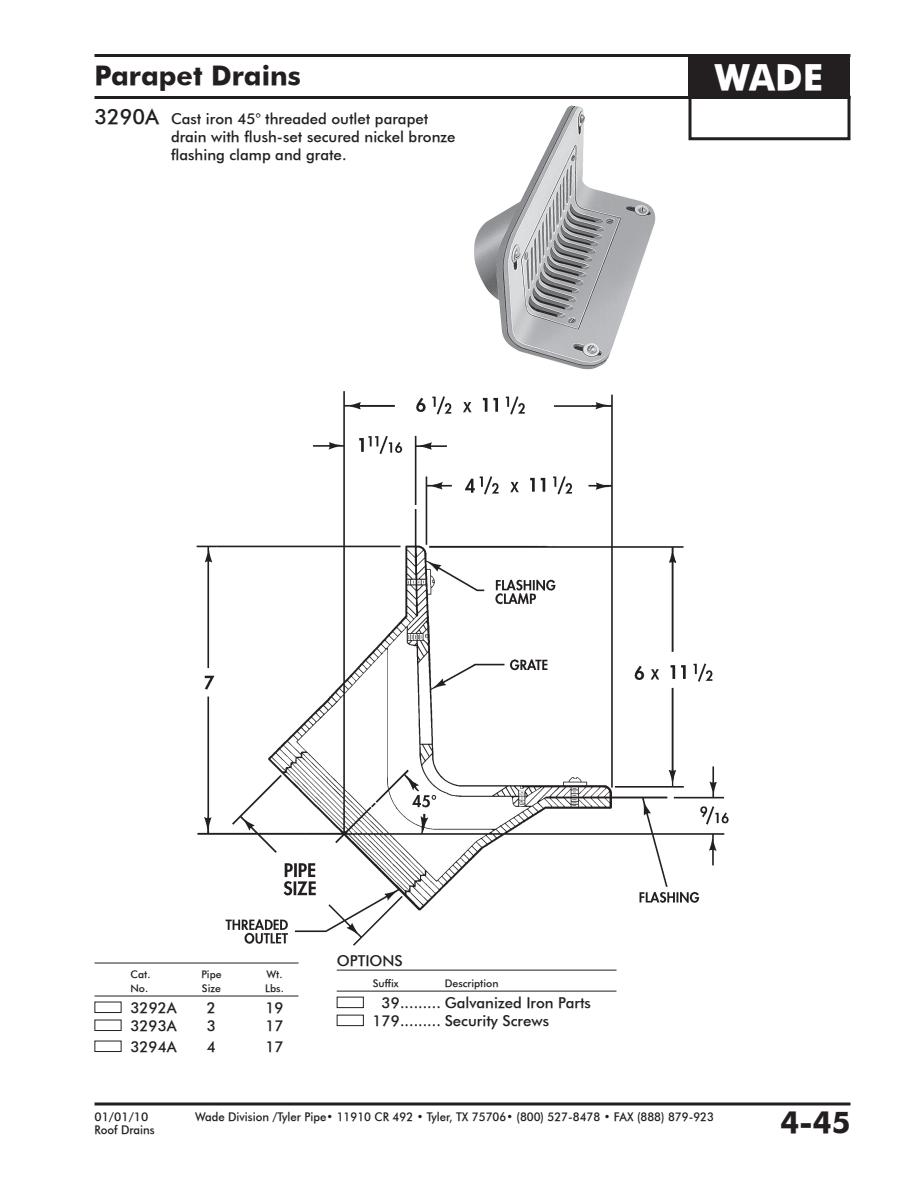
<style>
.page{position:relative;width:918px;height:1188px;background:#fff}
.page>*{position:absolute;margin:0;border:0;box-sizing:border-box;transform-origin:0 0}
.t1{font:36px "Futura Bold BT";color:#fff}
.t2{font:30px "Futura Bold BT";color:#231f20}
.t3{font:27px "Futura Bold BT";color:#231f20}
.t4{font:15px/18px "Futura Medium BT";color:#231f20}
.t5{font:12px "Futura Medium BT";color:#231f20;scale:.95 1}
.t6{font:12px "Futura Medium BT";color:#231f20}
.t7{font:10.5px "Futura Medium BT";color:#231f20}
.s1{font-size:21px}
</style>
<div class="page">
<hr style="left:94px;top:54px;width:756px;height:3px;background:#231f20">
<hr style="left:94px;top:96px;width:756px;height:3px;background:#231f20">
<svg style="left:94px;top:1102px;width:756px;height:4px;background:#595657"></svg>
<div style="left:688px;top:96px;width:162px;height:44px;border:3px solid #231f20"></div>
<div style="left:688px;top:54px;width:162px;height:45px;background:#231f20"></div>
<img style="left:196px;top:391px;width:533px;height:555px">
<img style="left:474px;top:105px;width:182px;height:265px">
<hr style="left:94px;top:963px;width:204px;height:1px;background:#231f20">
<hr style="left:94px;top:996px;width:204px;height:1px;background:#231f20">
<div style="left:94px;top:1002px;width:28px;height:11px;border:1px solid #231f20"></div>
<div style="left:94px;top:1020px;width:28px;height:11px;border:1px solid #231f20"></div>
<div style="left:94px;top:1041px;width:28px;height:11px;border:1px solid #231f20"></div>
<hr style="left:337px;top:970px;width:279px;height:1px;background:#231f20">
<hr style="left:337px;top:991px;width:279px;height:1px;background:#231f20">
<div style="left:337px;top:997px;width:27px;height:11px;border:1px solid #231f20"></div>
<div style="left:337px;top:1015px;width:27px;height:11px;border:1px solid #231f20"></div>
<h3 class="t3" style="left:94px;top:59px;width:208px">Parapet Drains</h3>
<p class="t4" style="left:171px;top:109px;width:286px;text-indent:-77px"><span class="s1">3290A</span> Cast iron 45° threaded outlet parapet drain with flush‑set secured nickel bronze flashing clamp and grate.</p>
<h1 class="t1" style="left:715px;top:56px;width:110px">WADE</h1>
<p class="t7" style="left:131px;top:968px;width:22px">Cat.</p>
<p class="t7" style="left:201px;top:968px;width:22px">Pipe</p>
<p class="t7" style="left:266px;top:968px;width:18px">Wt.</p>
<p class="t7" style="left:131px;top:982px;width:19px">No.</p>
<p class="t7" style="left:202px;top:982px;width:21px">Size</p>
<p class="t7" style="left:265px;top:982px;width:20px">Lbs.</p>
<p class="t4" style="left:131px;top:998px;width:48px">3292A</p>
<p class="t4" style="left:207px;top:998px;width:11px">2</p>
<p class="t4" style="left:265px;top:998px;width:20px">19</p>
<p class="t4" style="left:130px;top:1016px;width:48px">3293A</p>
<p class="t4" style="left:207px;top:1016px;width:11px">3</p>
<p class="t4" style="left:265px;top:1016px;width:20px">17</p>
<p class="t4" style="left:130px;top:1037px;width:48px">3294A</p>
<p class="t4" style="left:207px;top:1037px;width:11px">4</p>
<p class="t4" style="left:265px;top:1037px;width:20px">17</p>
<p class="t4" style="left:337px;top:952px;width:68px">OPTIONS</p>
<p class="t7" style="left:373px;top:977px;width:27px">Suffix</p>
<p class="t7" style="left:445px;top:977px;width:55px">Description</p>
<p class="t4" style="left:373px;top:994px;width:220px;text-indent:9px">39......... Galvanized Iron Parts<br>179......... Security Screws</p>
<p class="t6" style="left:94px;top:1109px;width:55px">01/01/10</p>
<p class="t5" style="left:195px;top:1109px;width:548px">Wade Division /Tyler Pipe• 11910 CR 492 • Tyler, TX 75706• (800) 527-8478 • FAX (888) 879-923</p>
<h2 class="t2" style="left:781px;top:1104px;width:71px">4-45</h2>
<p class="t5" style="left:94px;top:1123px;width:65px">Roof Drains</p>
</div>
